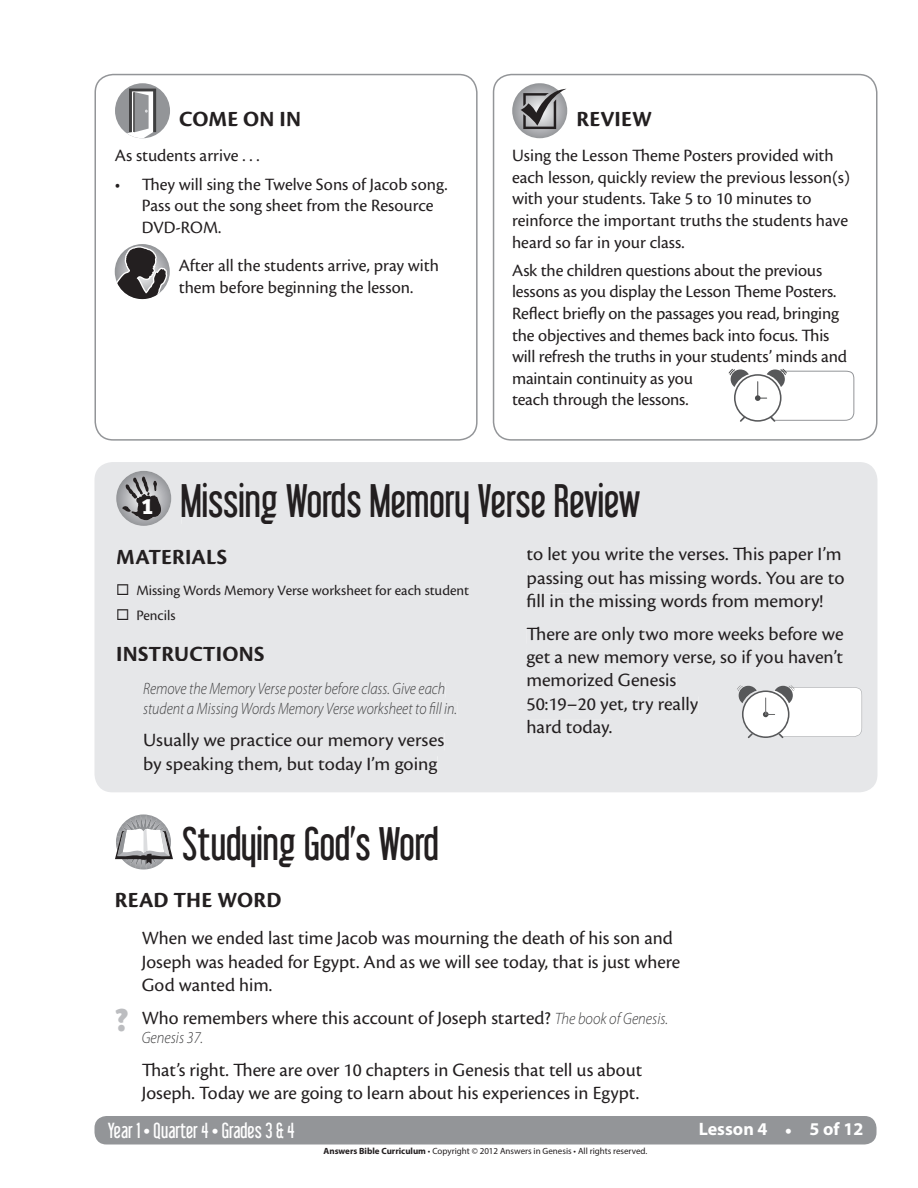
<style>
.page{position:relative;width:918px;height:1188px;background:#fff}
.page>*{position:absolute;margin:0;border:0;box-sizing:border-box;transform-origin:0 0}
.t1{font:42px "Libel Suit";color:#231f20}
.t2{font:700 22.5px "Cronos Pro";letter-spacing:.01em;color:#231f20}
.t3{font:19.5px/23.4px "Cronos Pro";color:#231f20}
.t4{font:19.5px "Libel Suit";color:#fff}
.t5{font:18px/21.6px "Cronos Pro";letter-spacing:-.005em;color:#231f20}
.t6{font:700 18px "Myriad Pro";color:#fff}
.t7{font:italic 300 16.5px/19.8px "Myriad Pro";color:#3f3f40;scale:.87 1}
.t8{font:italic 300 16.5px "Myriad Pro";color:#3e3e3f;scale:.9 1}
.t9{font:15px/24.8px "Cronos Pro";color:#231f20}
.t10{font:9px "Myriad Pro";color:#231f20}
.s1{font-family:"Bree";font-weight:700;font-size:22.95px;color:#fff}
.s2{font-weight:700;font-size:42px;color:#bcbdc0}
.s3{font-family:"Myriad Pro";font-weight:300;font-style:italic;font-size:16.5px;color:#3e3e3f}
.s4{font-family:"Libel Suit";font-weight:400;font-size:19.5px}
.s5{font-weight:700}
</style>
<div class="page">
<div style="left:94px;top:1116px;width:783px;height:28px;background:#939598;border-radius:12px"></div>
<svg style="left:115px;top:83px;width:55px;height:55px"></svg>
<svg style="left:115px;top:89px;width:41px;height:49px"></svg>
<hr style="left:133px;top:92px;width:2px;height:40px;background:#3e3e3f">
<svg style="left:115px;top:246px;width:53px;height:53px"></svg>
<svg style="left:512px;top:83px;width:55px;height:55px"></svg>
<svg style="left:521px;top:89px;width:45px;height:40px;background:#89898b"></svg>
<svg style="left:729px;top:369px;width:125px;height:53px"></svg>
<div style="left:94px;top:462px;width:783px;height:330px;background:#e6e7e9"></div>
<svg style="left:116px;top:471px;width:55px;height:55px;background:#9f9fa1"></svg>
<div style="left:142px;top:499px;width:10px;height:15px;background:#231f20"></div>
<div style="left:182px;top:482px;width:459px;height:42px;background:#e6e7e9"></div>
<div style="left:117px;top:550px;width:110px;height:14px;background:#e6e7e9"></div>
<div style="left:137px;top:585px;width:332px;height:14px;background:#e6e7e9"></div>
<div style="left:137px;top:610px;width:38px;height:10px;background:#e6e7e9"></div>
<div style="left:118px;top:646px;width:146px;height:15px;background:#e6e7e9"></div>
<div style="left:144px;top:682px;width:301px;height:16px;background:#e6e7e9"></div>
<div style="left:143px;top:702px;width:314px;height:15px;background:#e6e7e9"></div>
<div style="left:144px;top:733px;width:300px;height:17px;background:#e6e7e9"></div>
<div style="left:144px;top:756px;width:293px;height:18px;background:#e6e7e9"></div>
<div style="left:527px;top:547px;width:315px;height:17px;background:#e6e7e9"></div>
<div style="left:528px;top:570px;width:316px;height:18px;background:#e6e7e9"></div>
<div style="left:527px;top:594px;width:296px;height:17px;background:#e6e7e9"></div>
<div style="left:527px;top:626px;width:317px;height:18px;background:#e6e7e9"></div>
<div style="left:527px;top:650px;width:316px;height:17px;background:#e6e7e9"></div>
<div style="left:528px;top:673px;width:148px;height:14px;background:#e6e7e9"></div>
<div style="left:528px;top:696px;width:170px;height:18px;background:#e6e7e9"></div>
<div style="left:528px;top:720px;width:84px;height:17px;background:#e6e7e9"></div>
<svg style="left:737px;top:685px;width:125px;height:53px"></svg>
<svg style="left:115px;top:814px;width:58px;height:56px"></svg>
<div style="left:493px;top:74px;width:385px;height:367px;border:2px solid #939598;border-radius:18px"></div>
<div style="left:94px;top:74px;width:384px;height:367px;border:2px solid #939598;border-radius:18px"></div>
<svg style="left:117px;top:584px;width:11px;height:11px"></svg>
<svg style="left:117px;top:609px;width:11px;height:11px"></svg>
<p class="t2" style="left:179px;top:106px;width:123px">COME ON IN</p>
<p class="t5" style="left:115px;top:145px;width:146px">As students arrive . . .</p>
<p class="t5" style="left:142px;top:173px;width:307px;text-indent:-27px">• They will sing the Twelve Sons of Jacob song.<br>Pass out the song sheet from the Resource<br>DVD-ROM.</p>
<p class="t5" style="left:179px;top:255px;width:262px">After all the students arrive, pray with them before beginning the lesson.</p>
<p class="t2" style="left:576px;top:106px;width:77px">REVIEW</p>
<p class="t5" style="left:512px;top:145px;width:339px">Using the Lesson Theme Posters provided with each lesson, quickly review the previous lesson(s) with your students. Take 5 to 10 minutes to reinforce the important truths the students have heard so far in your class.</p>
<p class="t5" style="left:512px;top:260px;width:337px">Ask the children questions about the previous lessons as you display the Lesson Theme Posters.<br>Reflect briefly on the passages you read, bringing the objectives and themes back into focus. This will refresh the truths in your students’ minds and maintain continuity as you<br>teach through the lessons.</p>
<h1 class="t1" style="left:142px;top:475px;width:500px"><span class="s1">1</span> Missing Words Memory Verse Review</h1>
<p class="t2" style="left:116px;top:544px;width:113px">MATERIALS</p>
<p class="t9" style="left:136px;top:578px;width:334px">Missing Words Memory Verse worksheet for each student<br>Pencils</p>
<p class="t2" style="left:116px;top:641px;width:150px">INSTRUCTIONS</p>
<p class="t7" style="left:143px;top:679px;width:363px">Remove the Memory Verse poster before class. Give each student a Missing Words Memory Verse worksheet to fill in.</p>
<p class="t3" style="left:143px;top:728px;width:303px">Usually we practice our memory verses by speaking them, but today I’m going</p>
<p class="t3" style="left:526px;top:543px;width:319px">to let you write the verses. This paper I’m passing out has missing words. You are to fill in the missing words from memory!</p>
<p class="t3" style="left:526px;top:622px;width:319px">There are only two more weeks before we get a new memory verse, so if you haven’t memorized Genesis<br>50:19–20 yet, try really<br>hard today.</p>
<h1 class="t1" style="left:182px;top:819px;width:258px">Studying God’s Word</h1>
<p class="t2" style="left:115px;top:888px;width:168px">READ THE WORD</p>
<p class="t3" style="left:142px;top:927px;width:540px">When we ended last time Jacob was mourning the death of his son and<br>Joseph was headed for Egypt. And as we will see today, that is just where<br>God wanted him.</p>
<p class="t3" style="left:115px;top:1006px;width:555px"><span class="s2">ü</span> Who remembers where this account of Joseph started? <span class="s3">The book of Genesis.</span></p>
<p class="t8" style="left:142px;top:1029px;width:70px">Genesis 37.</p>
<p class="t3" style="left:142px;top:1058px;width:502px">That’s right. There are over 10 chapters in Genesis that tell us about<br>Joseph. Today we are going to learn about his experiences in Egypt.</p>
<p class="t4" style="left:108px;top:1118px;width:188px">Year 1 • Quarter 4 • Grades 3 &amp; 4</p>
<p class="t6" style="left:699px;top:1118px;width:166px">Lesson 4 <span class="s4">•</span> 5 of 12</p>
<p class="t10" style="left:324px;top:1145px;width:325px"><span class="s5">Answers Bible Curriculum</span> • Copyright © 2012 Answers in Genesis • All rights reserved.</p>
</div>
